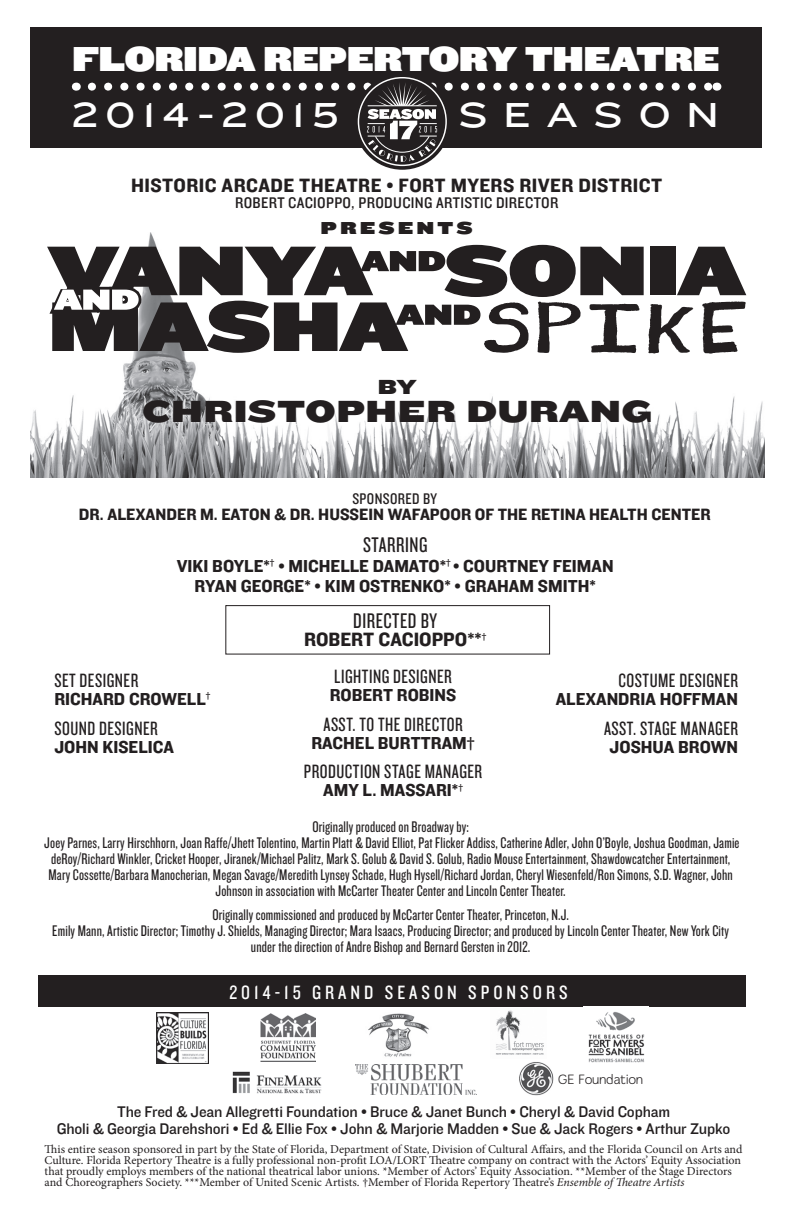
<style>
.page{position:relative;width:792px;height:1224px;background:#fff}
.page>*{position:absolute;margin:0;border:0;box-sizing:border-box;transform-origin:0 0}
.t1{font:36px "Knockout HTF93 Ultmt Heviwt";color:#fff}
.t2{font:36px "Knockout HTF34 Junior Sumo";letter-spacing:.195em;color:#fff}
.t3{font:31.8px "Knockout HTF74 Full Sumo";color:#231f20}
.t4{font:22px "Knockout HTF28 Junior Featherwt";letter-spacing:.025em;color:#231f20}
.t5{font:21.2px "Knockout HTF74 Full Sumo";color:#231f20}
.t6{font:20px "Knockout HTF28 Junior Featherwt";letter-spacing:.025em;color:#231f20}
.t7{font:20px "Knockout HTF51 Middleweight";letter-spacing:.02em;color:#231f20}
.t8{font:20px "Knockout HTF29 Junior Liteweight";letter-spacing:.2em;color:#fff}
.t9{font:20px "Knockout HTF51 Middleweight";color:#231f20}
.t10{font:18px/20px "Knockout HTF51 Middleweight";color:#231f20;text-align:center}
.t11{font:18px "Knockout HTF94 Ultmt Sumo";letter-spacing:.2em;color:#231f20}
.t12{font:17px "Knockout HTF51 Middleweight";color:#231f20}
.t13{font:16px/16px "Knockout HTF28 Junior Featherwt";letter-spacing:.01em;color:#231f20;text-align:center}
.t14{font:16px/17px "Knockout HTF31 Junior Middlewt";letter-spacing:-.01em;color:#231f20;text-align:center}
.t15{font:16px "Knockout HTF30 Junior Welterwt";letter-spacing:.02em;color:#231f20}
.t16{font:16px "Knockout HTF29 Junior Liteweight";letter-spacing:.025em;color:#231f20}
.t17{font:14px "Merge";letter-spacing:-.025em;color:#231f20}
.t18{font:12px/11px "Minion Pro";color:#231f20}
.s1{font-style:italic}
</style>
<div class="page">
<img style="left:30px;top:233px;width:734px;height:245px">
<div style="left:39px;top:975px;width:707px;height:32px;background:#231f20"></div>
<img style="left:368px;top:1013px;width:61px;height:44px">
<img style="left:157px;top:1013px;width:51px;height:51px">
<img style="left:496px;top:1010px;width:48px;height:45px">
<img style="left:261px;top:1013px;width:55px;height:49px">
<img style="left:356px;top:1065px;width:121px;height:30px">
<div style="left:226px;top:605px;width:324px;height:49px;border:1px solid #231f20"></div>
<img style="left:519px;top:1062px;width:35px;height:34px">
<img style="left:232px;top:1071px;width:90px;height:23px">
<img style="left:584px;top:1006px;width:65px;height:57px">
<div style="left:30px;top:27px;width:732px;height:120px;background:#231f20"></div>
<svg style="left:354px;top:73px;width:96px;height:97px"></svg>
<svg style="left:60px;top:73px;width:657px;height:89px"></svg>
<svg style="left:41px;top:245px;width:705px;height:109px"></svg>
<h1 class="t1" style="left:73px;top:39px;width:648px">FLORIDA REPERTORY THEATRE</h1>
<h1 class="t2" style="left:72px;top:95px;width:269px">2014-2015</h1>
<h1 class="t2" style="left:458px;top:95px;width:262px">SEASON</h1>
<p class="t7" style="left:131px;top:175px;width:533px">HISTORIC ARCADE THEATRE • FORT MYERS RIVER DISTRICT</p>
<p class="t15" style="left:235px;top:194px;width:325px">ROBERT CACIOPPO, PRODUCING ARTISTIC DIRECTOR</p>
<p class="t11" style="left:321px;top:218px;width:153px">PRESENTS</p>
<h3 class="t5" style="left:377px;top:375px;width:41px">BY</h3>
<h2 class="t3" style="left:142px;top:394px;width:511px">CHRISTOPHER DURANG</h2>
<p class="t16" style="left:352px;top:491px;width:86px">SPONSORED BY</p>
<p class="t12" style="left:79px;top:506px;width:633px">DR. ALEXANDER M. EATON &amp; DR. HUSSEIN WAFAPOOR OF THE RETINA HEALTH CENTER</p>
<h3 class="t4" style="left:363px;top:534px;width:66px">STARRING</h3>
<p class="t10" style="left:177px;top:557px;width:438px">VIKI BOYLE*<sup>†</sup> • MICHELLE DAMATO*<sup>†</sup> • COURTNEY FEIMAN<br>RYAN GEORGE* • KIM OSTRENKO* • GRAHAM SMITH*</p>
<h3 class="t4" style="left:353px;top:609px;width:85px">DIRECTED BY</h3>
<p class="t9" style="left:304px;top:628px;width:184px">ROBERT CACIOPPO**<sup>†</sup></p>
<p class="t6" style="left:54px;top:670px;width:85px">SET DESIGNER</p>
<p class="t10" style="left:54px;top:689px;width:158px">RICHARD CROWELL<sup>†</sup></p>
<p class="t6" style="left:54px;top:719px;width:105px">SOUND DESIGNER</p>
<p class="t10" style="left:54px;top:738px;width:121px">JOHN KISELICA</p>
<p class="t6" style="left:334px;top:666px;width:119px">LIGHTING DESIGNER</p>
<p class="t10" style="left:330px;top:685px;width:128px">ROBERT ROBINS</p>
<p class="t6" style="left:324px;top:715px;width:141px">ASST. TO THE DIRECTOR</p>
<p class="t10" style="left:311px;top:734px;width:165px">RACHEL BURTTRAM†</p>
<p class="t6" style="left:304px;top:762px;width:180px">PRODUCTION STAGE MANAGER</p>
<p class="t10" style="left:323px;top:781px;width:141px">AMY L. MASSARI*<sup>†</sup></p>
<p class="t6" style="left:619px;top:670px;width:121px">COSTUME DESIGNER</p>
<p class="t10" style="left:556px;top:689px;width:184px">ALEXANDRIA HOFFMAN</p>
<p class="t6" style="left:604px;top:719px;width:135px">ASST. STAGE MANAGER</p>
<p class="t10" style="left:610px;top:738px;width:130px">JOSHUA BROWN</p>
<p class="t13" style="left:44px;top:819px;width:697px">Originally produced on Broadway by:<br>Joey Parnes, Larry Hirschhorn, Joan Raffe/Jhett Tolentino, Martin Platt &amp; David Elliot, Pat Flicker Addiss, Catherine Adler, John O’Boyle, Joshua Goodman, Jamie deRoy/Richard Winkler, Cricket Hooper, Jiranek/Michael Palitz, Mark S. Golub &amp; David S. Golub, Radio Mouse Entertainment, Shawdowcatcher Entertainment, Mary Cossette/Barbara Manocherian, Megan Savage/Meredith Lynsey Schade, Hugh Hysell/Richard Jordan, Cheryl Wiesenfeld/Ron Simons, S.D. Wagner, John Johnson in association with McCarter Theater Center and Lincoln Center Theater.</p>
<p class="t13" style="left:52px;top:907px;width:678px">Originally commissioned and produced by McCarter Center Theater, Princeton, N.J.<br>Emily Mann, Artistic Director; Timothy J. Shields, Managing Director; Mara Isaacs, Producing Director; and produced by Lincoln Center Theater, New York City under the direction of Andre Bishop and Bernard Gersten in 2012.</p>
<p class="t8" style="left:229px;top:983px;width:340px">2014-15 GRAND SEASON SPONSORS</p>
<p class="t17" style="left:558px;top:1071px;width:87px">GE Foundation</p>
<p class="t14" style="left:57px;top:1104px;width:675px">The Fred &amp; Jean Allegretti Foundation • Bruce &amp; Janet Bunch • Cheryl &amp; David Copham<br>Gholi &amp; Georgia Darehshori • Ed &amp; Ellie Fox • John &amp; Marjorie Madden • Sue &amp; Jack Rogers • Arthur Zupko</p>
<p class="t18" style="left:45px;top:1144px;width:699px">This entire season sponsored in part by the State of Florida, Department of State, Division of Cultural Affairs, and the Florida Council on Arts and Culture. Florida Repertory Theatre is a fully professional non-profit LOA/LORT Theatre company on contract with the Actors’ Equity Association that proudly employs members of the national theatrical labor unions. *Member of Actors’ Equity Association. **Member of the Stage Directors and Choreographers Society. ***Member of United Scenic Artists. †Member of Florida Repertory Theatre’s <span class="s1">Ensemble of Theatre Artists</span></p>
</div>
